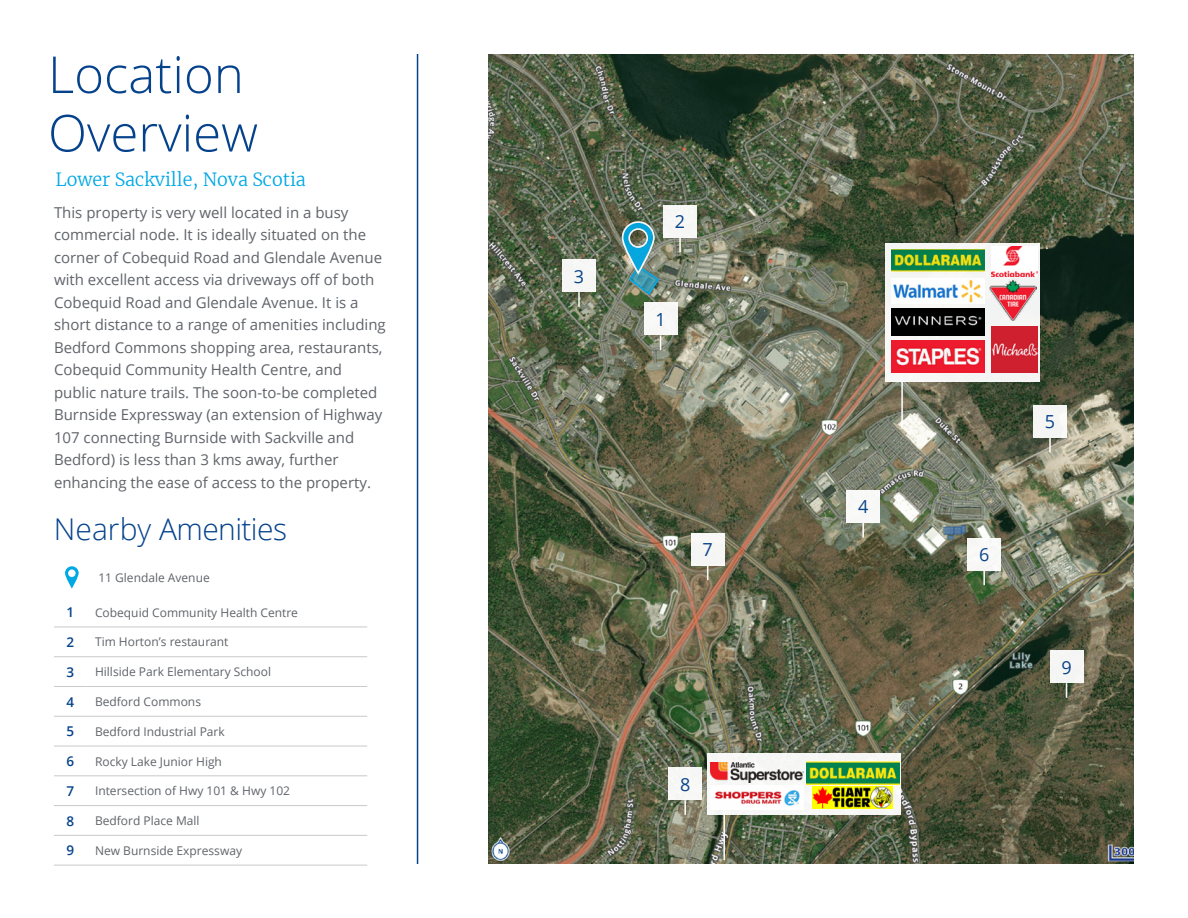
<style>
.page{position:relative;width:1188px;height:918px;background:#fff}
.page>*{position:absolute;margin:0;border:0;box-sizing:border-box;transform-origin:0 0}
.t1{font:300 51px "Open Sans";color:#05428c}
.t2{font:300 30px "Open Sans";letter-spacing:-.02em;color:#05428c}
.Pull_Quote_or_Sentence_Highlight__Merriw{font:300 18px "Merriweather";color:#00a8e4}
.t3{font:18px "Open Sans";color:#05428c}
.Body_Text_-_Dark_Grey_CMYK{font:15px/22.5px "Open Sans";color:#5f6369}
.t4{font:600 13.5px "Open Sans";color:#05428c}
.t5{font:12px "Open Sans";color:#5f6369}
</style>
<div class="page">
<img style="left:488px;top:54px;width:646px;height:810px">
<img style="left:621px;top:220px;width:39px;height:76px">
<svg style="left:708px;top:753px;width:193px;height:62px;fill:#f6f7f5"></svg>
<hr style="left:723px;top:813px;width:2px;height:47px;background:#fff">
<img style="left:711px;top:762px;width:93px;height:21px">
<img style="left:711px;top:786px;width:93px;height:24px">
<hr style="left:417px;top:54px;width:1px;height:810px;background:#05428c">
<div style="left:644px;top:302px;width:33px;height:33px;background:#f8f8f7"></div>
<svg style="left:660px;top:335px;width:1px;height:15px"></svg>
<div style="left:664px;top:205px;width:33px;height:33px;background:#f6f7f5"></div>
<svg style="left:679px;top:238px;width:2px;height:14px"></svg>
<div style="left:562px;top:259px;width:34px;height:33px;background:#f5f6f5"></div>
<svg style="left:578px;top:292px;width:2px;height:15px"></svg>
<div style="left:847px;top:490px;width:33px;height:33px;background:#f8f8f7"></div>
<svg style="left:862px;top:523px;width:2px;height:15px"></svg>
<div style="left:1033px;top:405px;width:33px;height:33px;background:#f5f5f4"></div>
<svg style="left:1049px;top:438px;width:2px;height:15px"></svg>
<div style="left:968px;top:538px;width:33px;height:33px;background:#f8f8f7"></div>
<svg style="left:983px;top:571px;width:2px;height:14px"></svg>
<div style="left:691px;top:533px;width:33px;height:33px;background:#f6f6f5"></div>
<svg style="left:707px;top:566px;width:1px;height:14px"></svg>
<div style="left:669px;top:767px;width:33px;height:33px;background:#f7f7f6"></div>
<svg style="left:684px;top:800px;width:2px;height:15px"></svg>
<svg style="left:886px;top:243px;width:154px;height:138px;fill:#f5f5f4"></svg>
<img style="left:891px;top:249px;width:93px;height:30px">
<hr style="left:901px;top:381px;width:2px;height:48px;background:#fff">
<div style="left:1050px;top:650px;width:33px;height:33px;background:#f5f6f4"></div>
<svg style="left:1066px;top:683px;width:1px;height:15px"></svg>
<img style="left:991px;top:246px;width:46px;height:30px">
<img style="left:806px;top:762px;width:93px;height:24px">
<img style="left:813px;top:787px;width:79px;height:22px">
<svg style="left:54px;top:626px;width:313px;height:239px"></svg>
<hr style="left:54px;top:627px;width:32px;height:1px;background:#c8c9c9">
<hr style="left:54px;top:656px;width:32px;height:1px;background:#c8c9c9">
<hr style="left:54px;top:686px;width:32px;height:1px;background:#c8c9c9">
<hr style="left:54px;top:716px;width:32px;height:1px;background:#c8c9c9">
<hr style="left:54px;top:746px;width:32px;height:1px;background:#c8c9c9">
<hr style="left:54px;top:775px;width:32px;height:1px;background:#c8c9c9">
<hr style="left:54px;top:805px;width:32px;height:1px;background:#c8c9c9">
<hr style="left:54px;top:835px;width:32px;height:1px;background:#c8c9c9">
<hr style="left:54px;top:865px;width:32px;height:1px;background:#c8c9c9">
<hr style="left:86px;top:627px;width:281px;height:1px;background:#c8c9c9">
<hr style="left:86px;top:656px;width:281px;height:1px;background:#c8c9c9">
<hr style="left:86px;top:686px;width:281px;height:1px;background:#c8c9c9">
<hr style="left:86px;top:716px;width:281px;height:1px;background:#c8c9c9">
<hr style="left:86px;top:746px;width:281px;height:1px;background:#c8c9c9">
<hr style="left:86px;top:775px;width:281px;height:1px;background:#c8c9c9">
<hr style="left:86px;top:805px;width:281px;height:1px;background:#c8c9c9">
<hr style="left:86px;top:835px;width:281px;height:1px;background:#c8c9c9">
<hr style="left:86px;top:865px;width:281px;height:1px;background:#c8c9c9">
<svg style="left:65px;top:566px;width:14px;height:23px"></svg>
<img style="left:891px;top:279px;width:93px;height:24px">
<img style="left:891px;top:308px;width:93px;height:27px">
<img style="left:990px;top:279px;width:46px;height:41px">
<img style="left:891px;top:340px;width:93px;height:32px">
<img style="left:991px;top:326px;width:46px;height:46px">
<p class="t1" style="left:48px;top:40px;width:197px">Location</p>
<p class="t1" style="left:48px;top:98px;width:212px">Overview</p>
<p class="Pull_Quote_or_Sentence_Highlight__Merriw" style="left:55px;top:167px;width:252px">Lower Sackville, Nova Scotia</p>
<p class="Body_Text_-_Dark_Grey_CMYK" style="left:54px;top:201px;width:333px">This property is very well located in a busy commercial node. It is ideally situated on the corner of Cobequid Road and Glendale Avenue with excellent access via driveways off of both Cobequid Road and Glendale Avenue. It is a short distance to a range of amenities including Bedford Commons shopping area, restaurants, Cobequid Community Health Centre, and public nature trails. The soon-to-be completed Burnside Expressway (an extension of Highway 107 connecting Burnside with Sackville and Bedford) is less than 3 kms away, further enhancing the ease of access to the property.</p>
<p class="t2" style="left:54px;top:508px;width:235px">Nearby Amenities</p>
<p class="t5" style="left:98px;top:569px;width:113px">11 Glendale Avenue</p>
<p class="t4" style="left:66px;top:603px;width:9px">1</p>
<p class="t5" style="left:95px;top:604px;width:205px">Cobequid Community Health Centre</p>
<p class="t4" style="left:66px;top:633px;width:9px">2</p>
<p class="t5" style="left:95px;top:634px;width:135px">Tim Horton’s restaurant</p>
<p class="t4" style="left:66px;top:663px;width:9px">3</p>
<p class="t5" style="left:95px;top:664px;width:178px">Hillside Park Elementary School</p>
<p class="t4" style="left:66px;top:692px;width:9px">4</p>
<p class="t5" style="left:95px;top:693px;width:108px">Bedford Commons</p>
<p class="t4" style="left:66px;top:722px;width:9px">5</p>
<p class="t5" style="left:95px;top:723px;width:131px">Bedford Industrial Park</p>
<p class="t4" style="left:66px;top:752px;width:9px">6</p>
<p class="t5" style="left:95px;top:753px;width:128px">Rocky Lake Junior High</p>
<p class="t4" style="left:66px;top:782px;width:9px">7</p>
<p class="t5" style="left:95px;top:783px;width:197px">Intersection of Hwy 101 &amp; Hwy 102</p>
<p class="t4" style="left:66px;top:811px;width:9px">8</p>
<p class="t5" style="left:95px;top:812px;width:106px">Bedford Place Mall</p>
<p class="t4" style="left:66px;top:841px;width:9px">9</p>
<p class="t5" style="left:95px;top:842px;width:149px">New Burnside Expressway</p>
<p class="t3" style="left:574px;top:264px;width:12px">3</p>
<p class="t3" style="left:675px;top:209px;width:12px">2</p>
<p class="t3" style="left:655px;top:307px;width:12px">1</p>
<p class="t3" style="left:858px;top:494px;width:12px">4</p>
<p class="t3" style="left:703px;top:537px;width:12px">7</p>
<p class="t3" style="left:979px;top:542px;width:12px">6</p>
<p class="t3" style="left:680px;top:772px;width:12px">8</p>
<p class="t3" style="left:1045px;top:409px;width:12px">5</p>
<p class="t3" style="left:1061px;top:655px;width:12px">9</p>
</div>
